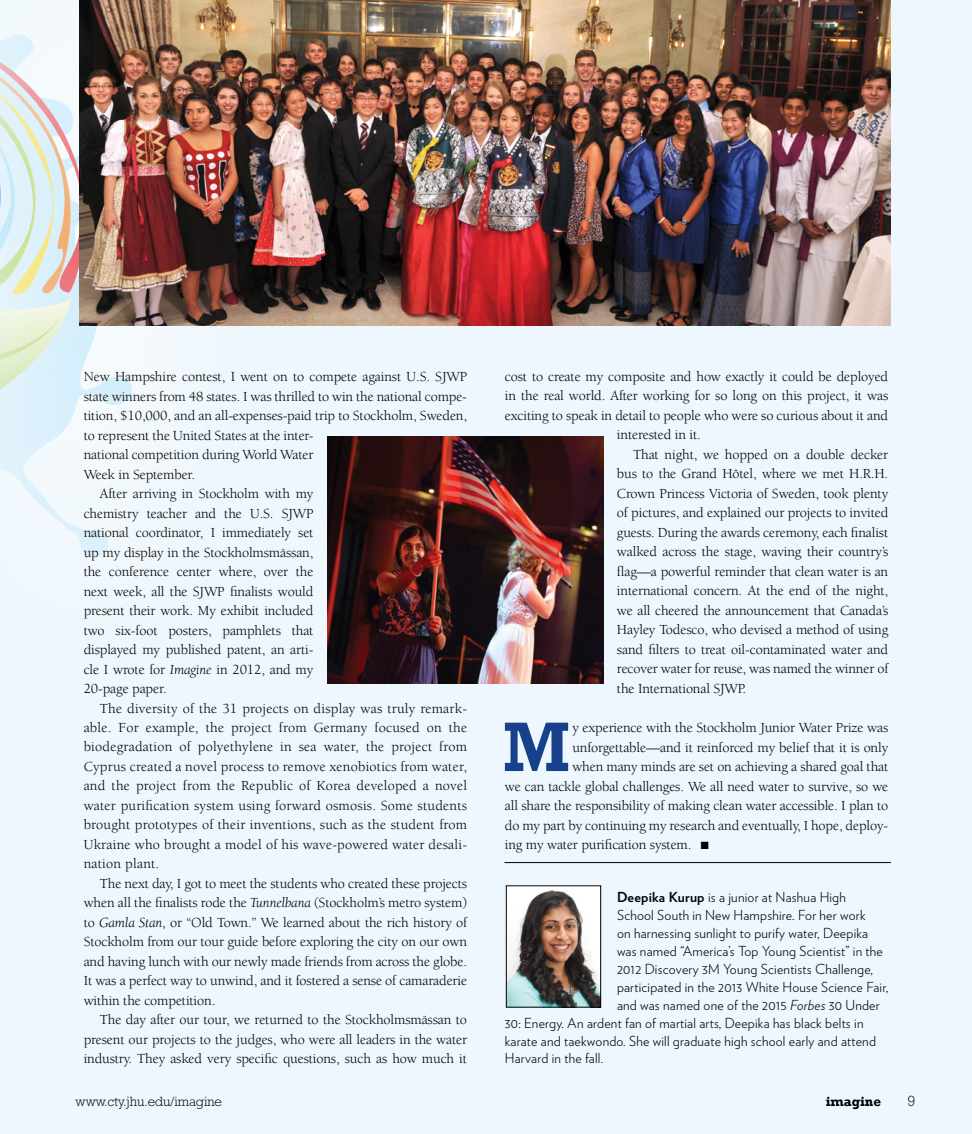
<style>
.page{position:relative;width:972px;height:1134px;background:#eef7fd}
.page>*{position:absolute;margin:0;border:0;box-sizing:border-box;transform-origin:0 0}
.t1{font:700 71.25px "Rockwell";color:#18418d;scale:.9 1}
.t2{font:300 15px "Rockwell";color:#000}
.t3{font:14.25px "Berkeley";letter-spacing:-.01em;color:#000}
.t4{font:14.25px "Berkeley";letter-spacing:.015em;color:#000}
.t5{font:300 13.8px "Verlag";letter-spacing:.015em;color:#000}
.t6{font:300 13.5px "Rockwell";color:#000}
.t7{font:700 13.5px "Rockwell";color:#000}
.s1{font-style:italic}
.s2{font-weight:700}
</style>
<div class="page">
<svg style="left:70px;top:325px;width:182px;height:232px"></svg>
<svg style="left:94px;top:325px;width:7px;height:152px"></svg>
<svg style="left:73px;top:154px;width:20px;height:376px"></svg>
<svg style="left:0;top:35px;width:73px;height:496px"></svg>
<img style="left:327px;top:437px;width:276px;height:247px">
<img style="left:508px;top:888px;width:91px;height:117px">
<div style="left:506px;top:886px;width:95px;height:121px;border:1px solid #000"></div>
<hr style="left:505px;top:862px;width:386px;height:1px;background:#000">
<img style="left:79px;top:0;width:812px;height:325px">
<p class="t3" style="left:84px;top:369px;width:385px">New Hampshire contest, I went on to compete against U.S. SJWP</p>
<p class="t3" style="left:84px;top:389px;width:385px">state winners from 48 states. I was thrilled to win the national compe-</p>
<p class="t3" style="left:84px;top:408px;width:385px">tition, $10,000, and an all-expenses-paid trip to Stockholm, Sweden,</p>
<p class="t3" style="left:84px;top:428px;width:231px">to represent the United States at the inter-</p>
<p class="t3" style="left:84px;top:447px;width:231px">national competition during World Water</p>
<p class="t3" style="left:84px;top:467px;width:113px">Week in September.</p>
<p class="t3" style="left:100px;top:486px;width:215px">After arriving in Stockholm with my</p>
<p class="t3" style="left:84px;top:506px;width:231px">chemistry teacher and the U.S. SJWP</p>
<p class="t3" style="left:84px;top:525px;width:231px">national coordinator, I immediately set</p>
<p class="t3" style="left:84px;top:545px;width:231px">up my display in the Stockholmsmässan,</p>
<p class="t3" style="left:84px;top:564px;width:231px">the conference center where, over the</p>
<p class="t3" style="left:84px;top:584px;width:231px">next week, all the SJWP finalists would</p>
<p class="t3" style="left:84px;top:603px;width:231px">present their work. My exhibit included</p>
<p class="t3" style="left:84px;top:623px;width:231px">two six-foot posters, pamphlets that</p>
<p class="t3" style="left:84px;top:642px;width:231px">displayed my published patent, an arti-</p>
<p class="t3" style="left:84px;top:662px;width:231px">cle I wrote for <span class="s1">Imagine</span> in 2012, and my</p>
<p class="t3" style="left:84px;top:681px;width:85px">20-page paper.</p>
<p class="t4" style="left:100px;top:701px;width:369px">The diversity of the 31 projects on display was truly remark-</p>
<p class="t4" style="left:84px;top:720px;width:385px">able. For example, the project from Germany focused on the</p>
<p class="t4" style="left:84px;top:740px;width:385px">biodegradation of polyethylene in sea water, the project from</p>
<p class="t4" style="left:84px;top:759px;width:385px">Cyprus created a novel process to remove xenobiotics from water,</p>
<p class="t4" style="left:84px;top:778px;width:385px">and the project from the Republic of Korea developed a novel</p>
<p class="t4" style="left:84px;top:798px;width:385px">water purification system using forward osmosis. Some students</p>
<p class="t4" style="left:84px;top:817px;width:385px">brought prototypes of their inventions, such as the student from</p>
<p class="t4" style="left:84px;top:837px;width:385px">Ukraine who brought a model of his wave-powered water desali-</p>
<p class="t4" style="left:84px;top:856px;width:77px">nation plant.</p>
<p class="t3" style="left:100px;top:876px;width:369px">The next day, I got to meet the students who created these projects</p>
<p class="t3" style="left:84px;top:895px;width:385px">when all the finalists rode the <span class="s1">Tunnelbana</span> (Stockholm’s metro system)</p>
<p class="t3" style="left:84px;top:915px;width:385px">to <span class="s1">Gamla Stan</span>, or “Old Town.” We learned about the rich history of</p>
<p class="t3" style="left:84px;top:934px;width:385px">Stockholm from our tour guide before exploring the city on our own</p>
<p class="t3" style="left:84px;top:954px;width:385px">and having lunch with our newly made friends from across the globe.</p>
<p class="t3" style="left:84px;top:973px;width:385px">It was a perfect way to unwind, and it fostered a sense of camaraderie</p>
<p class="t3" style="left:84px;top:993px;width:133px">within the competition.</p>
<p class="t3" style="left:100px;top:1012px;width:369px">The day after our tour, we returned to the Stockholmsmässan to</p>
<p class="t3" style="left:84px;top:1032px;width:385px">present our projects to the judges, who were all leaders in the water</p>
<p class="t3" style="left:84px;top:1051px;width:385px">industry. They asked very specific questions, such as how much it</p>
<p class="t3" style="left:505px;top:369px;width:385px">cost to create my composite and how exactly it could be deployed</p>
<p class="t3" style="left:505px;top:388px;width:385px">in the real world. After working for so long on this project, it was</p>
<p class="t3" style="left:505px;top:408px;width:385px">exciting to speak in detail to people who were so curious about it and</p>
<p class="t3" style="left:617px;top:427px;width:85px">interested in it.</p>
<p class="t3" style="left:633px;top:447px;width:257px">That night, we hopped on a double decker</p>
<p class="t3" style="left:617px;top:466px;width:273px">bus to the Grand Hôtel, where we met H.R.H.</p>
<p class="t3" style="left:617px;top:486px;width:273px">Crown Princess Victoria of Sweden, took plenty</p>
<p class="t3" style="left:617px;top:505px;width:273px">of pictures, and explained our projects to invited</p>
<p class="t3" style="left:617px;top:525px;width:273px">guests. During the awards ceremony, each finalist</p>
<p class="t3" style="left:617px;top:544px;width:273px">walked across the stage, waving their country’s</p>
<p class="t3" style="left:617px;top:564px;width:273px">flag—a powerful reminder that clean water is an</p>
<p class="t3" style="left:617px;top:583px;width:273px">international concern. At the end of the night,</p>
<p class="t3" style="left:617px;top:603px;width:273px">we all cheered the announcement that Canada’s</p>
<p class="t3" style="left:617px;top:622px;width:273px">Hayley Todesco, who devised a method of using</p>
<p class="t3" style="left:617px;top:642px;width:273px">sand filters to treat oil-contaminated water and</p>
<p class="t3" style="left:617px;top:661px;width:273px">recover water for reuse, was named the winner of</p>
<p class="t3" style="left:617px;top:681px;width:131px">the International SJWP.</p>
<h1 class="t1" style="left:503px;top:704px;width:76px">M</h1>
<p class="t3" style="left:572px;top:720px;width:317px">y experience with the Stockholm Junior Water Prize was</p>
<p class="t3" style="left:572px;top:740px;width:317px">unforgettable—and it reinforced my belief that it is only</p>
<p class="t3" style="left:572px;top:759px;width:317px">when many minds are set on achieving a shared goal that</p>
<p class="t3" style="left:505px;top:779px;width:385px">we can tackle global challenges. We all need water to survive, so we</p>
<p class="t3" style="left:505px;top:798px;width:385px">all share the responsibility of making clean water accessible. I plan to</p>
<p class="t3" style="left:505px;top:818px;width:385px">do my part by continuing my research and eventually, I hope, deploy-</p>
<p class="t3" style="left:505px;top:837px;width:205px">ing my water purification system. ■</p>
<p class="t5" style="left:617px;top:886px;width:230px"><span class="s2">Deepika Kurup</span> is a junior at Nashua High</p>
<p class="t5" style="left:617px;top:904px;width:250px">School South in New Hampshire. For her work</p>
<p class="t5" style="left:617px;top:922px;width:253px">on harnessing sunlight to purify water, Deepika</p>
<p class="t5" style="left:617px;top:940px;width:267px">was named “America’s Top Young Scientist” in the</p>
<p class="t5" style="left:617px;top:958px;width:258px">2012 Discovery 3M Young Scientists Challenge,</p>
<p class="t5" style="left:617px;top:976px;width:273px">participated in the 2013 White House Science Fair,</p>
<p class="t5" style="left:617px;top:994px;width:264px">and was named one of the 2015 <span class="s1">Forbes</span> 30 Under</p>
<p class="t5" style="left:505px;top:1012px;width:360px">30: Energy. An ardent fan of martial arts, Deepika has black belts in</p>
<p class="t5" style="left:505px;top:1030px;width:373px">karate and taekwondo. She will graduate high school early and attend</p>
<p class="t5" style="left:505px;top:1048px;width:100px">Harvard in the fall.</p>
<p class="t6" style="left:76px;top:1093px;width:148px">www.cty.jhu.edu/imagine</p>
<p class="t7" style="left:826px;top:1093px;width:57px">imagine</p>
<p class="t2" style="left:908px;top:1092px;width:9px">9</p>
</div>
